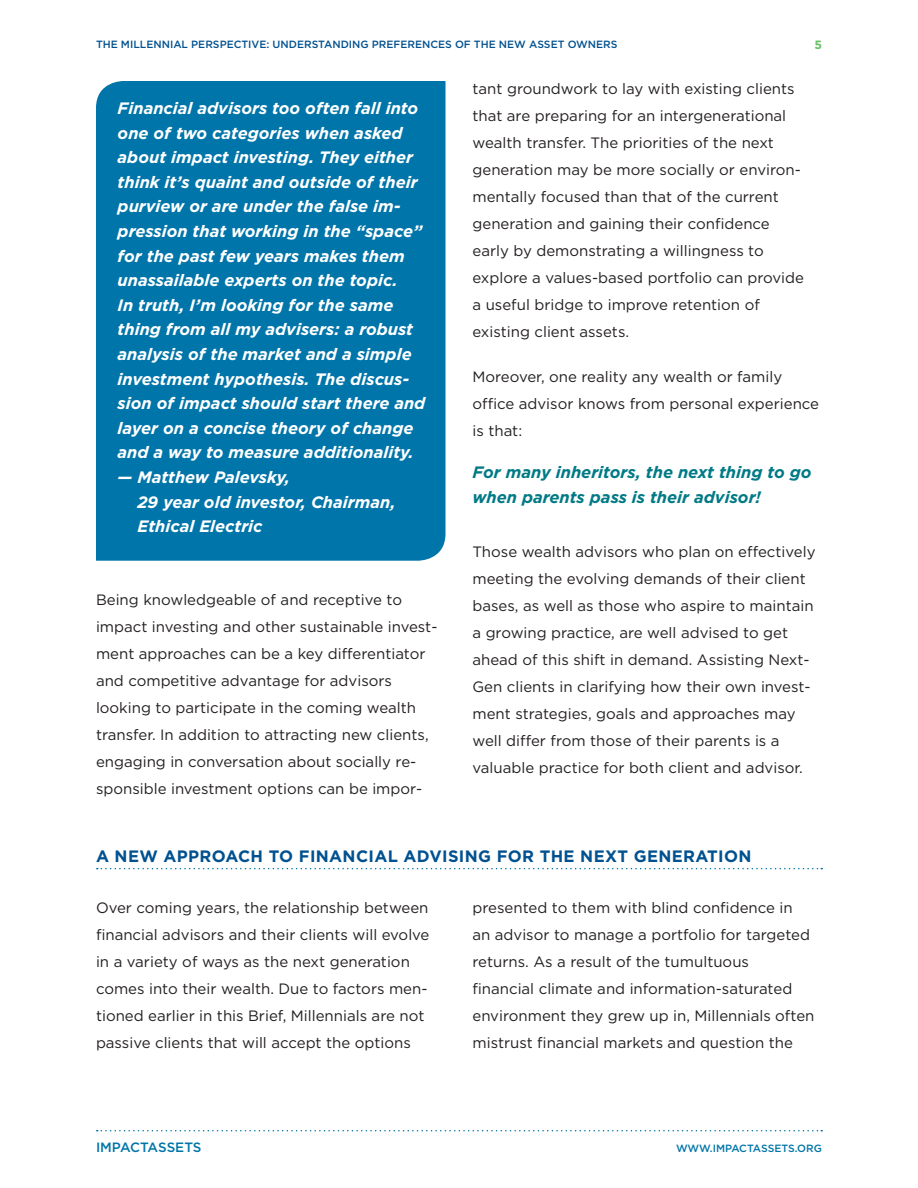
<style>
.page{position:relative;width:918px;height:1188px;background:#fff}
.page>*{position:absolute;margin:0;border:0;box-sizing:border-box;transform-origin:0 0}
.pull_out_copy{font:italic 700 16.5px/24.6px "Gotham";color:#fff}
.pull_out_copy-2{font:italic 700 16.5px/24.6px "Gotham";color:#007a85}
.Head_1{font:700 16.5px "Gotham";letter-spacing:.02em;color:#015190}
.body_copy{font:15px/27px "Gotham";color:#231f20}
.t1{font:500 13.5px "Gotham";letter-spacing:-.01em;color:#0075a9}
.t2{font:700 12px "Gotham";color:#6bc067}
.t3{font:500 10.5px "Gotham";color:#015190}
.t4{font:500 10.5px "Gotham";letter-spacing:-.01em;color:#0075a9}
</style>
<div class="page">
<svg style="left:97px;top:1130px;width:725px;height:1px"></svg>
<div style="left:96px;top:81px;width:350px;height:480px;background:#0075a9"></div>
<svg style="left:97px;top:868px;width:725px;height:1px"></svg>
<p class="t3" style="left:96px;top:39px;width:523px">THE MILLENNIAL PERSPECTIVE: UNDERSTANDING PREFERENCES OF THE NEW ASSET OWNERS</p>
<p class="t2" style="left:814px;top:37px;width:9px">5</p>
<p class="pull_out_copy" style="left:118px;top:96px;width:309px">Financial advisors too often fall into one of two categories when asked about impact investing. They either think it’s quaint and outside of their purview or are under the false im&shy;pression that working in the “space” for the past few years makes them unassailable experts on the topic.<br>In truth, I’m looking for the same thing from all my advisers: a robust analysis of the market and a simple investment hypothesis. The discus&shy;sion of impact should start there and layer on a concise theory of change and a way to measure additionality.</p>
<p class="pull_out_copy" style="left:137px;top:465px;width:260px;text-indent:-20px">— Matthew Palevsky,<br>29 year old investor, Chairman,<br>Ethical Electric</p>
<p class="body_copy" style="left:96px;top:586px;width:343px">Being knowledgeable of and receptive to impact investing and other sustainable invest&shy;ment approaches can be a key differentiator and competitive advantage for advisors looking to participate in the coming wealth transfer. In addition to attracting new clients, engaging in conversation about socially re&shy;sponsible investment options can be impor-</p>
<p class="body_copy" style="left:472px;top:74px;width:333px">tant groundwork to lay with existing clients that are preparing for an intergenerational wealth transfer. The priorities of the next generation may be more socially or environ&shy;mentally focused than that of the current generation and gaining their confidence early by demonstrating a willingness to explore a values-based portfolio can provide a useful bridge to improve retention of existing client assets.</p>
<p class="body_copy" style="left:472px;top:362px;width:348px">Moreover, one reality any wealth or family office advisor knows from personal experience is that:</p>
<p class="pull_out_copy-2" style="left:472px;top:460px;width:341px">For many inheritors, the next thing to go when parents pass is their advisor!</p>
<p class="body_copy" style="left:472px;top:538px;width:345px">Those wealth advisors who plan on effectively meeting the evolving demands of their client bases, as well as those who aspire to maintain a growing practice, are well advised to get ahead of this shift in demand. Assisting Next-Gen clients in clarifying how their own invest&shy;ment strategies, goals and approaches may well differ from those of their parents is a valuable practice for both client and advisor.</p>
<p class="Head_1" style="left:96px;top:847px;width:657px">A NEW APPROACH TO FINANCIAL ADVISING FOR THE NEXT GENERATION</p>
<p class="body_copy" style="left:96px;top:894px;width:335px">Over coming years, the relationship between financial advisors and their clients will evolve in a variety of ways as the next generation comes into their wealth. Due to factors men&shy;tioned earlier in this Brief, Millennials are not passive clients that will accept the options</p>
<p class="body_copy" style="left:472px;top:894px;width:343px">presented to them with blind confidence in<br>an advisor to manage a portfolio for targeted returns. As a result of the tumultuous financial climate and information-saturated environment they grew up in, Millennials often mistrust financial markets and question the</p>
<p class="t1" style="left:96px;top:1140px;width:107px">IMPACTASSETS</p>
<p class="t4" style="left:676px;top:1143px;width:147px">WWW.IMPACTASSETS.ORG</p>
</div>
